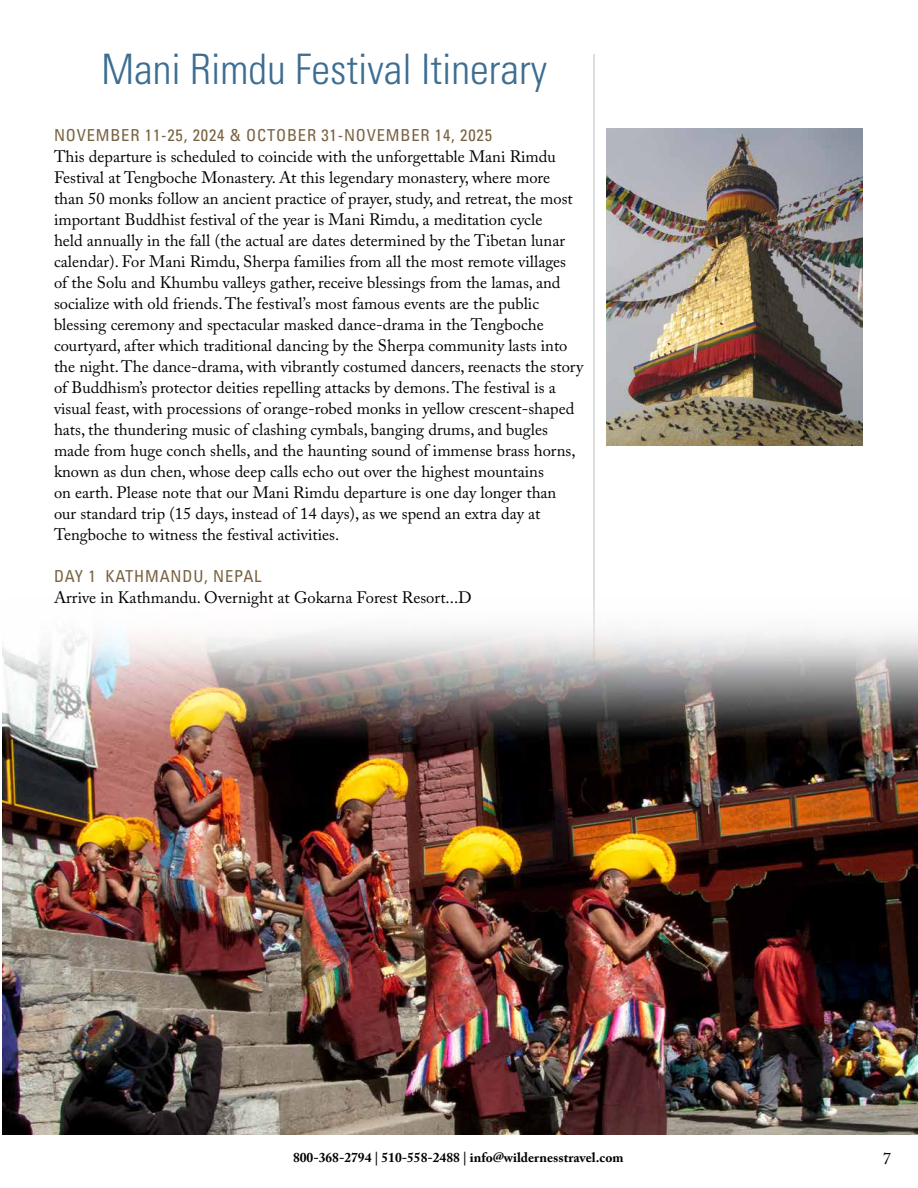
<style>
.page{position:relative;width:918px;height:1188px;background:#fff}
.page>*{position:absolute;margin:0;border:0;box-sizing:border-box;transform-origin:0 0}
.t1{font:300 condensed 42px "Univers LT Std";color:#3d6d91}
.t2{font:16.5px/21px "Adobe Caslon Pro";color:#000}
.t3{font:condensed 16.5px "Univers LT Std";letter-spacing:.05em;color:#786342}
.t4{font:700 13.5px "Adobe Caslon Pro";color:#000}
</style>
<div class="page">
<hr style="left:594px;top:54px;width:1px;height:1080px;background:#bcbec0">
<img style="left:606px;top:129px;width:257px;height:317px">
<img style="left:3px;top:597px;width:915px;height:538px">
<h1 class="t1" style="left:102px;top:44px;width:447px">Mani Rimdu Festival Itinerary</h1>
<p class="t3" style="left:54px;top:124px;width:440px">NOVEMBER 11-25, 2024 &amp; OCTOBER 31-NOVEMBER 14, 2025</p>
<p class="t2" style="left:54px;top:146px;width:531px">This departure is scheduled to coincide with the unforgettable Mani Rimdu Festival at Tengboche Monastery. At this legendary monastery, where more than 50 monks follow an ancient practice of prayer, study, and retreat, the most important Buddhist festival of the year is Mani Rimdu, a meditation cycle<br>held annually in the fall (the actual are dates determined by the Tibetan lunar calendar). For Mani Rimdu, Sherpa families from all the most remote villages of the Solu and Khumbu valleys gather, receive blessings from the lamas, and socialize with old friends. The festival’s most famous events are the public blessing ceremony and spectacular masked dance-drama in the Tengboche courtyard, after which traditional dancing by the Sherpa community lasts into the night. The dance-drama, with vibrantly costumed dancers, reenacts the story of Buddhism’s protector deities repelling attacks by demons. The festival is a visual feast, with processions of orange-robed monks in yellow crescent-shaped hats, the thundering music of clashing cymbals, banging drums, and bugles made from huge conch shells, and the haunting sound of immense brass horns, known as dun chen, whose deep calls echo out over the highest mountains<br>on earth. Please note that our Mani Rimdu departure is one day longer than<br>our standard trip (15 days, instead of 14 days), as we spend an extra day at Tengboche to witness the festival activities.</p>
<p class="t3" style="left:54px;top:566px;width:209px">DAY 1 KATHMANDU, NEPAL</p>
<p class="t2" style="left:54px;top:587px;width:419px">Arrive in Kathmandu. Overnight at Gokarna Forest Resort...D</p>
<p class="t4" style="left:293px;top:1150px;width:332px">800-368-2794 | 510-558-2488 | info@wildernesstravel.com</p>
<p class="t2" style="left:883px;top:1148px;width:10px">7</p>
</div>
